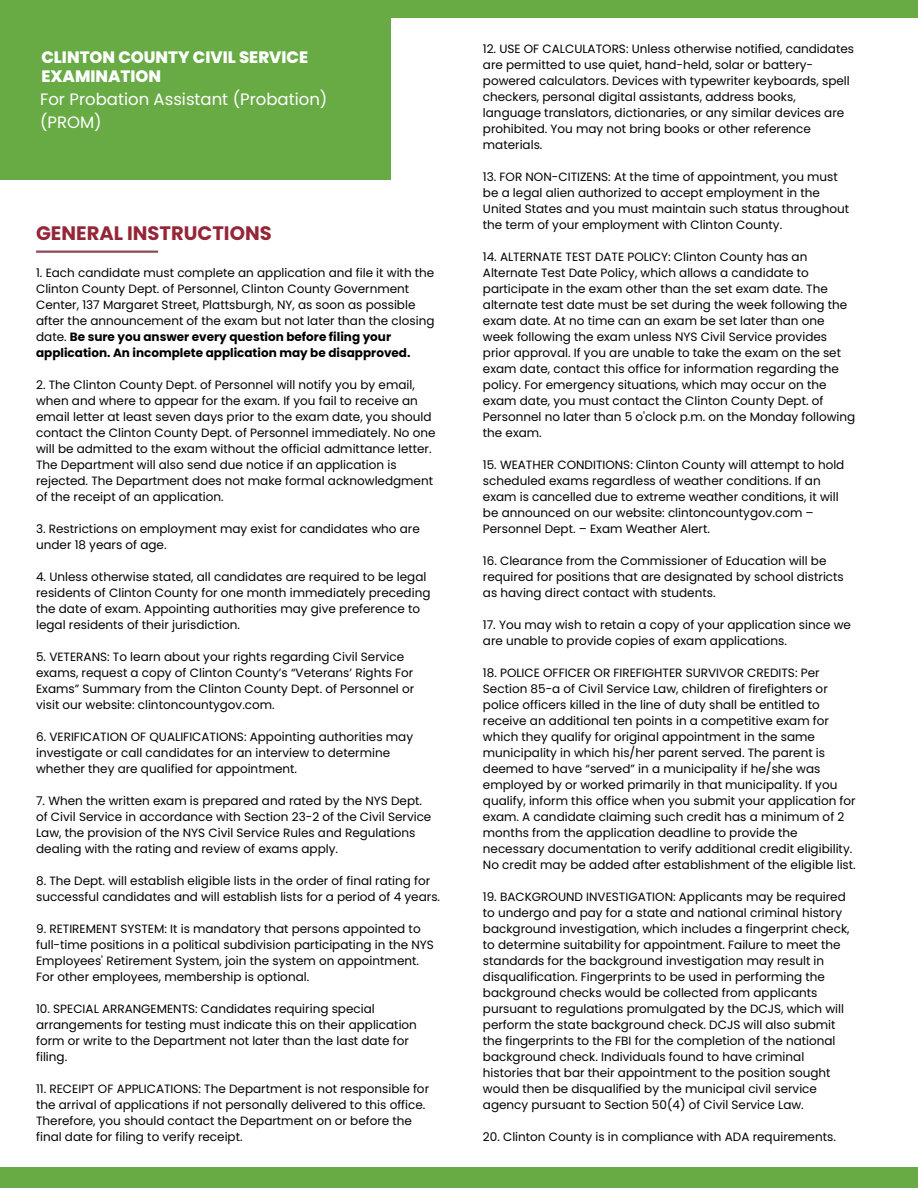
<style>
.page{position:relative;width:918px;height:1188px;background:#fff}
.page>*{position:absolute;margin:0;border:0;box-sizing:border-box;transform-origin:0 0}
.t1{font:700 19.5px "Poppins";color:#942637}
.t2{font:16.5px/22.5px "Poppins";color:#fff}
.t3{font:800 16.5px/19.2px "Poppins";color:#fff}
.t4{font:12px/16px "Poppins";color:#000}
.s1{font-weight:700}
</style>
<div class="page">
<div style="left:0;top:1167px;width:918px;height:21px;background:#68ab45"></div>
<div style="left:0;top:0;width:918px;height:18px;background:#68ab45"></div>
<hr style="left:36px;top:251px;width:122px;height:2px;background:#8d4b55">
<div style="left:0;top:0;width:391px;height:180px;background:#68ab45"></div>
<p class="t3" style="left:41px;top:47px;width:268px">CLINTON COUNTY CIVIL SERVICE<br>EXAMINATION</p>
<p class="t2" style="left:40px;top:88px;width:289px">For Probation Assistant (Probation) (PROM)</p>
<h2 class="t1" style="left:36px;top:219px;width:237px">GENERAL INSTRUCTIONS</h2>
<h3 class="t4" style="left:36px;top:265px;width:400px">1. Each candidate must complete an application and file it with the Clinton County Dept. of Personnel, Clinton County Government Center, 137 Margaret Street, Plattsburgh, NY, as soon as possible after the announcement of the exam but not later than the closing date. <span class="s1">Be sure you answer every question before filing your application. An incomplete application may be disapproved.</span></h3>
<p class="t4" style="left:36px;top:377px;width:401px">2. The Clinton County Dept. of Personnel will notify you by email, when and where to appear for the exam. If you fail to receive an email letter at least seven days prior to the exam date, you should contact the Clinton County Dept. of Personnel immediately. No one will be admitted to the exam without the official admittance letter.<br>The Department will also send due notice if an application is rejected. The Department does not make formal acknowledgment of the receipt of an application.</p>
<p class="t4" style="left:36px;top:521px;width:385px">3. Restrictions on employment may exist for candidates who are under 18 years of age.</p>
<p class="t4" style="left:36px;top:569px;width:396px">4. Unless otherwise stated, all candidates are required to be legal residents of Clinton County for one month immediately preceding the date of exam. Appointing authorities may give preference to legal residents of their jurisdiction.</p>
<p class="t4" style="left:36px;top:649px;width:380px">5. VETERANS: To learn about your rights regarding Civil Service exams, request a copy of Clinton County’s “Veterans’ Rights For<br>Exams” Summary from the Clinton County Dept. of Personnel or</p>
<p class="t4" style="left:36px;top:697px;width:240px">visit our website: clintoncountygov.com.</p>
<p class="t4" style="left:36px;top:729px;width:379px">6. VERIFICATION OF QUALIFICATIONS: Appointing authorities may investigate or call candidates for an interview to determine whether they are qualified for appointment.</p>
<p class="t4" style="left:36px;top:793px;width:387px">7. When the written exam is prepared and rated by the NYS Dept.</p>
<p class="t4" style="left:36px;top:809px;width:397px">of Civil Service in accordance with Section 23-2 of the Civil Service<br>Law, the provision of the NYS Civil Service Rules and Regulations dealing with the rating and review of exams apply.</p>
<p class="t4" style="left:36px;top:873px;width:406px">8. The Dept. will establish eligible lists in the order of final rating for successful candidates and will establish lists for a period of 4 years.</p>
<p class="t4" style="left:36px;top:921px;width:399px">9. RETIREMENT SYSTEM: It is mandatory that persons appointed to full-time positions in a political subdivision participating in the NYS<br>Employees' Retirement System, join the system on appointment.</p>
<h1 class="t4" style="left:36px;top:969px;width:275px">For other employees, membership is optional.</h1>
<p class="t4" style="left:36px;top:1001px;width:382px">10. SPECIAL ARRANGEMENTS: Candidates requiring special arrangements for testing must indicate this on their application form or write to the Department not later than the last date for filing.</p>
<p class="t4" style="left:36px;top:1081px;width:395px">11. RECEIPT OF APPLICATIONS: The Department is not responsible for the arrival of applications if not personally delivered to this office.<br>Therefore, you should contact the Department on or before the final date for filing to verify receipt.</p>
<p class="t4" style="left:483px;top:41px;width:373px">12. USE OF CALCULATORS: Unless otherwise notified, candidates are permitted to use quiet, hand-held, solar or battery&shy;powered calculators. Devices with typewriter keyboards, spell checkers, personal digital assistants, address books, language translators, dictionaries, or any similar devices are prohibited. You may not bring books or other reference materials.</p>
<p class="t4" style="left:483px;top:169px;width:368px">13. FOR NON-CITIZENS: At the time of appointment, you must be a legal alien authorized to accept employment in the United States and you must maintain such status throughout the term of your employment with Clinton County.</p>
<p class="t4" style="left:483px;top:249px;width:374px">14. ALTERNATE TEST DATE POLICY: Clinton County has an Alternate Test Date Policy, which allows a candidate to participate in the exam other than the set exam date. The alternate test date must be set during the week following the exam date. At no time can an exam be set later than one week following the exam unless NYS Civil Service provides prior approval. If you are unable to take the exam on the set exam date, contact this office for information regarding the policy. For emergency situations, which may occur on the exam date, you must contact the Clinton County Dept. of Personnel no later than 5 o'clock p.m. on the Monday following the exam.</p>
<p class="t4" style="left:483px;top:457px;width:363px">15. WEATHER CONDITIONS: Clinton County will attempt to hold scheduled exams regardless of weather conditions. If an exam is cancelled due to extreme weather conditions, it will be announced on our website: clintoncountygov.com – Personnel Dept. – Exam Weather Alert.</p>
<p class="t4" style="left:483px;top:553px;width:362px">16. Clearance from the Commissioner of Education will be required for positions that are designated by school districts as having direct contact with students.</p>
<p class="t4" style="left:483px;top:617px;width:370px">17. You may wish to retain a copy of your application since we are unable to provide copies of exam applications.</p>
<p class="t4" style="left:483px;top:665px;width:374px">18. POLICE OFFICER OR FIREFIGHTER SURVIVOR CREDITS: Per Section 85-a of Civil Service Law, children of firefighters or police officers killed in the line of duty shall be entitled to receive an additional ten points in a competitive exam for which they qualify for original appointment in the same municipality in which his/her parent served. The parent is deemed to have “served” in a municipality if he/she was employed by or worked primarily in that municipality. If you qualify, inform this office when you submit your application for exam. A candidate claiming such credit has a minimum of 2 months from the application deadline to provide the necessary documentation to verify additional credit eligibility.<br>No credit may be added after establishment of the eligible list.</p>
<p class="t4" style="left:483px;top:889px;width:368px">19. BACKGROUND INVESTIGATION: Applicants may be required to undergo and pay for a state and national criminal history background investigation, which includes a fingerprint check, to determine suitability for appointment. Failure to meet the standards for the background investigation may result in disqualification. Fingerprints to be used in performing the background checks would be collected from applicants pursuant to regulations promulgated by the DCJS, which will perform the state background check. DCJS will also submit the fingerprints to the FBI for the completion of the national background check. Individuals found to have criminal histories that bar their appointment to the position sought would then be disqualified by the municipal civil service agency pursuant to Section 50(4) of Civil Service Law.</p>
<p class="t4" style="left:483px;top:1129px;width:355px">20. Clinton County is in compliance with ADA requirements.</p>
</div>
